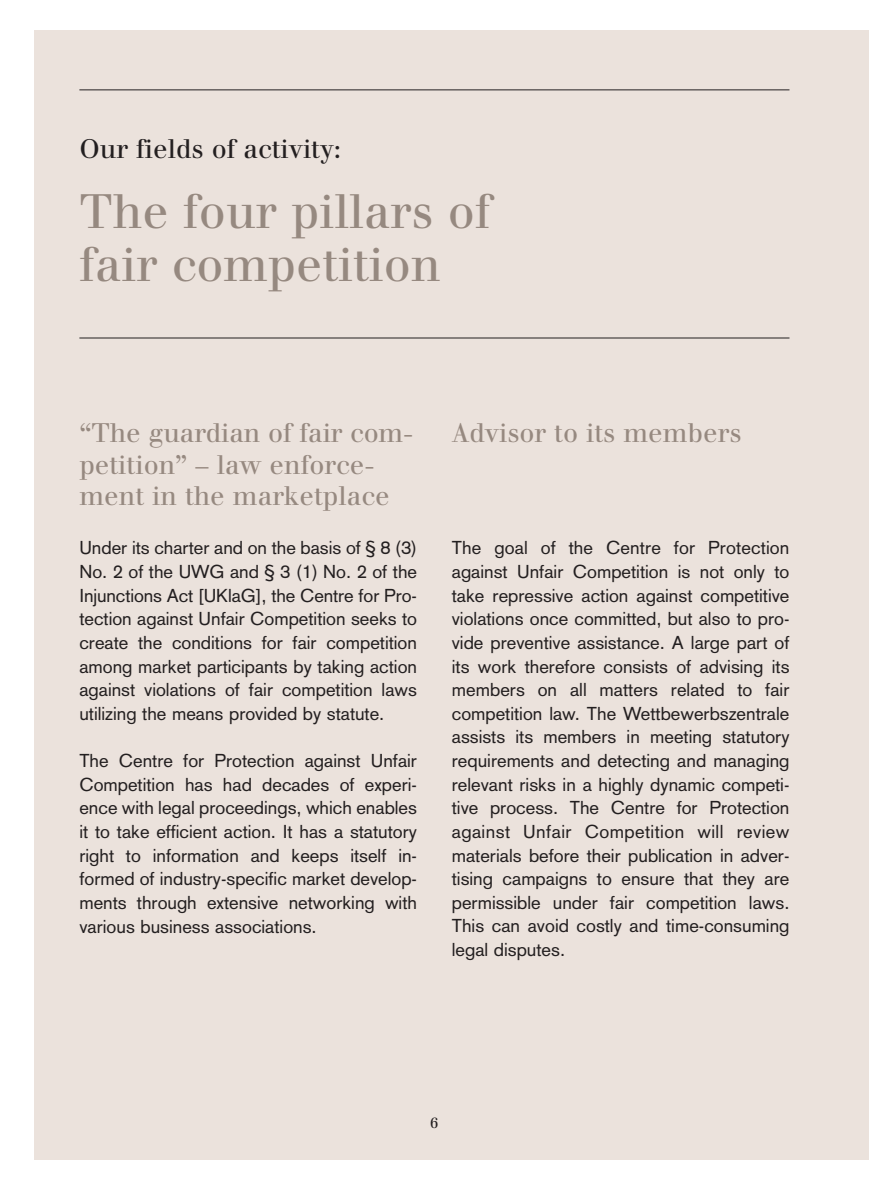
<style>
.page{position:relative;width:869px;height:1191px;background:#fff}
.page>*{position:absolute;margin:0;border:0;box-sizing:border-box;transform-origin:0 0}
.t1{font:47.25px/52.5px "Walbaum";color:#968980}
.t2{font:26.25px/31.5px "Walbaum";color:#968980}
.t3{font:26.25px "Walbaum";color:#231f20}
.t4{font:18.38px/23.6px "Akzidenz Grotesk";color:#231f20;text-align:justify}
.t5{font:14.88px "Walbaum";color:#231f20}
</style>
<div class="page">
<div style="left:34px;top:30px;width:834px;height:1130px;background:#ebe2dc"></div>
<hr style="left:79px;top:89px;width:710px;height:1px;background:#231f20">
<hr style="left:79px;top:337px;width:710px;height:1px;background:#231f20">
<h2 class="t3" style="left:79px;top:139px;width:263px">Our fields of activity:</h2>
<h1 class="t1" style="left:79px;top:190px;width:412px">The four pillars of fair competition</h1>
<h2 class="t2" style="left:79px;top:419px;width:335px">“The guardian of fair com&shy;petition” – law enforce&shy;ment in the marketplace</h2>
<h2 class="t2" style="left:451px;top:419px;width:291px">Advisor to its members</h2>
<p class="t4" style="left:79px;top:538px;width:339px">Under its charter and on the basis of § 8 (3)<br>No. 2 of the UWG and § 3 (1) No. 2 of the Injunctions Act [UKlaG], the Centre for Pro&shy;tection against Unfair Competition seeks to create the conditions for fair competition among market participants by taking action against violations of fair competition laws utilizing the means provided by statute.</p>
<p class="t4" style="left:79px;top:750px;width:339px">The Centre for Protection against Unfair Competition has had decades of experi&shy;ence with legal proceedings, which enables it to take efficient action. It has a statutory right to information and keeps itself in&shy;formed of industry-specific market develop&shy;ments through extensive networking with various business associations.</p>
<p class="t4" style="left:451px;top:538px;width:339px">The goal of the Centre for Protection against Unfair Competition is not only to take repressive action against competitive violations once committed, but also to pro&shy;vide preventive assistance. A large part of its work therefore consists of advising its members on all matters related to fair competition law. The Wettbewerbszentrale assists its members in meeting statutory requirements and detecting and managing relevant risks in a highly dynamic competi&shy;tive process. The Centre for Protection against Unfair Competition will review materials before their publication in adver&shy;tising campaigns to ensure that they are permissible under fair competition laws.<br>This can avoid costly and time-consuming legal disputes.</p>
<p class="t5" style="left:430px;top:1117px;width:10px">6</p>
</div>
